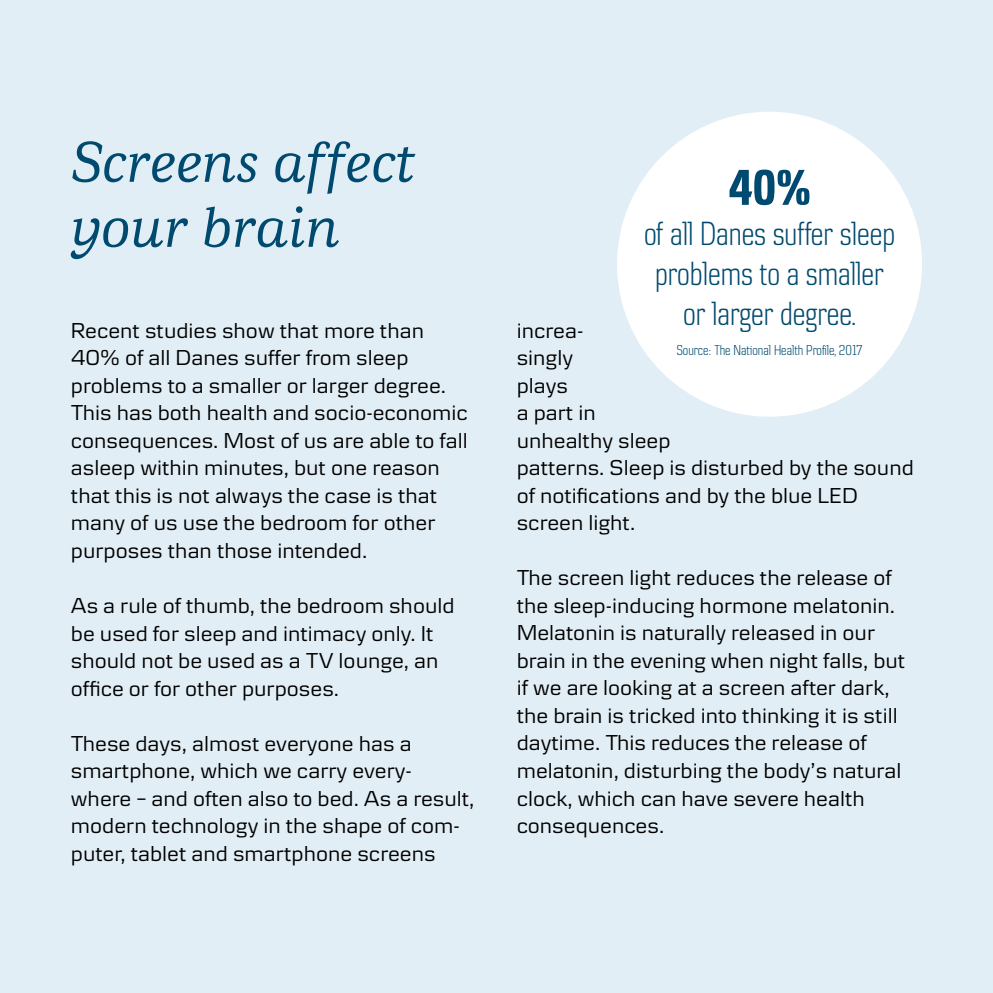
<style>
.page{position:relative;width:993px;height:993px;background:#fff}
.page>*{position:absolute;margin:0;border:0;box-sizing:border-box;transform-origin:0 0}
.t1{font:italic 500 60px/65px "Danske Human";color:#004a6f}
.t2{font:700 52.5px "Danske Condensed";color:#004a6f}
.t3{font:300 condensed 35px/40px "Danske";color:#004a6f;text-align:center}
.t4{font:22.5px/27.5px "Danske Textv 2";color:#000}
.t5{font:300 condensed 15px "Danske";color:#004a6f}
</style>
<div class="page">
<div style="left:0;top:0;width:992px;height:992px;background:#e2eef5"></div>
<div style="left:617px;top:112px;width:304px;height:304px;background:#fff;border-radius:50%"></div>
<h1 class="t1" style="left:71px;top:130px;width:347px">Screens affect your brain</h1>
<p class="t4" style="left:71px;top:316px;width:398px">Recent studies show that more than 40% of all Danes suffer from sleep problems to a smaller or larger degree.<br>This has both health and socio-economic consequences. Most of us are able to fall asleep within minutes, but one reason that this is not always the case is that many of us use the bedroom for other purposes than those intended.</p>
<p class="t4" style="left:71px;top:591px;width:385px">As a rule of thumb, the bedroom should be used for sleep and intimacy only. It should not be used as a TV lounge, an office or for other purposes.</p>
<p class="t4" style="left:71px;top:728px;width:405px">These days, almost everyone has a smartphone, which we carry every&shy;where – and often also to bed. As a result, modern technology in the shape of com&shy;puter, tablet and smartphone screens</p>
<h2 class="t2" style="left:728px;top:158px;width:84px">40%</h2>
<h3 class="t3" style="left:643px;top:213px;width:252px">of all Danes suffer sleep problems to a smaller or larger degree.</h3>
<p class="t5" style="left:676px;top:342px;width:187px">Source: The National Health Profile, 2017</p>
<p class="t4" style="left:516px;top:316px;width:398px">increa-<br>singly<br>plays<br>a part in<br>unhealthy sleep<br>patterns. Sleep is disturbed by the sound of notifications and by the blue LED screen light.</p>
<p class="t4" style="left:516px;top:563px;width:390px">The screen light reduces the release of the sleep-inducing hormone melatonin.<br>Melatonin is naturally released in our brain in the evening when night falls, but if we are looking at a screen after dark, the brain is tricked into thinking it is still daytime. This reduces the release of melatonin, disturbing the body’s natural clock, which can have severe health consequences.</p>
</div>
